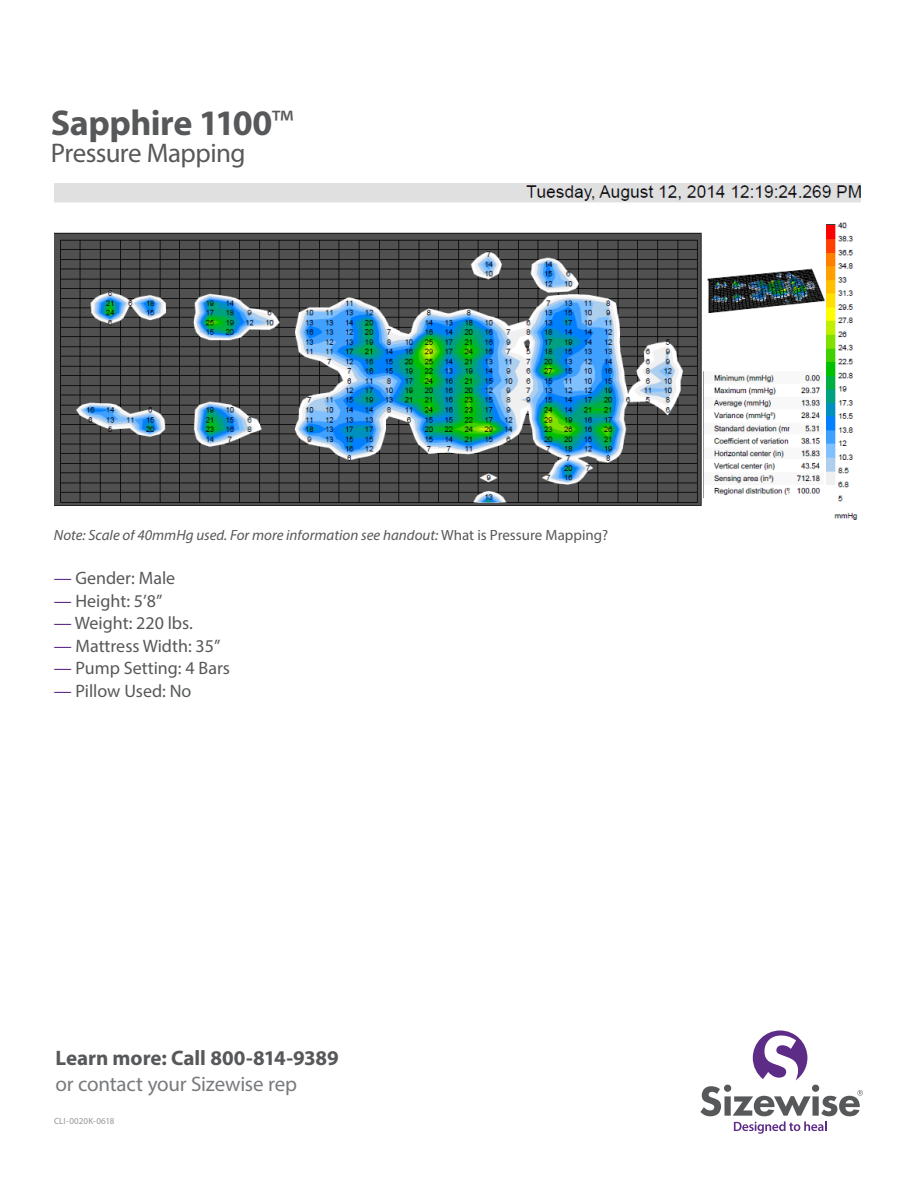
<style>
.page{position:relative;width:918px;height:1188px;background:#fff}
.page>*{position:absolute;margin:0;border:0;box-sizing:border-box;transform-origin:0 0}
.t1{font:700 36px "Myriad Pro";letter-spacing:-.015em;color:#57585a}
.t2{font:27px "Myriad Pro";letter-spacing:-.02em;color:#57585a}
.t3{font:700 21px "Myriad Pro";letter-spacing:-.005em;color:#57585a}
.t4{font:21px "Myriad Pro";letter-spacing:-.01em;color:#787a7d}
.t5{font:18px "Myriad Pro";color:#57585a}
.t6{font:italic 15px "Myriad Pro";color:#57585a}
.t7{font:9px "Myriad Pro";letter-spacing:.01em;color:#939598}
.s1{font-weight:400}
.s2{font-style:normal}
.s3{color:#5d2c87}
</style>
<div class="page">
<svg style="left:700px;top:1030px;width:163px;height:104px"></svg>
<img style="left:54px;top:184px;width:807px;height:336px">
<p class="t1" style="left:51px;top:100px;width:244px">Sapphire 1100<span class="s1">™</span></p>
<p class="t2" style="left:51px;top:137px;width:196px">Pressure Mapping</p>
<p class="t6" style="left:54px;top:526px;width:556px">Note: Scale of 40mmHg used. For more information see handout: <span class="s2">What is Pressure Mapping?</span></p>
<p class="t5" style="left:54px;top:567px;width:123px"><span class="s3">—</span> Gender: Male</p>
<p class="t5" style="left:54px;top:589px;width:110px"><span class="s3">—</span> Height: 5’8”</p>
<p class="t5" style="left:54px;top:612px;width:140px"><span class="s3">—</span> Weight: 220 lbs.</p>
<p class="t5" style="left:54px;top:634px;width:168px"><span class="s3">—</span> Mattress Width: 35”</p>
<p class="t5" style="left:54px;top:657px;width:178px"><span class="s3">—</span> Pump Setting: 4 Bars</p>
<p class="t5" style="left:54px;top:679px;width:139px"><span class="s3">—</span> Pillow Used: No</p>
<p class="t3" style="left:55px;top:1045px;width:285px">Learn more: Call 800-814-9389</p>
<p class="t4" style="left:55px;top:1071px;width:243px">or contact your Sizewise rep</p>
<p class="t7" style="left:54px;top:1116px;width:62px">CLI-0020K-0618</p>
</div>
